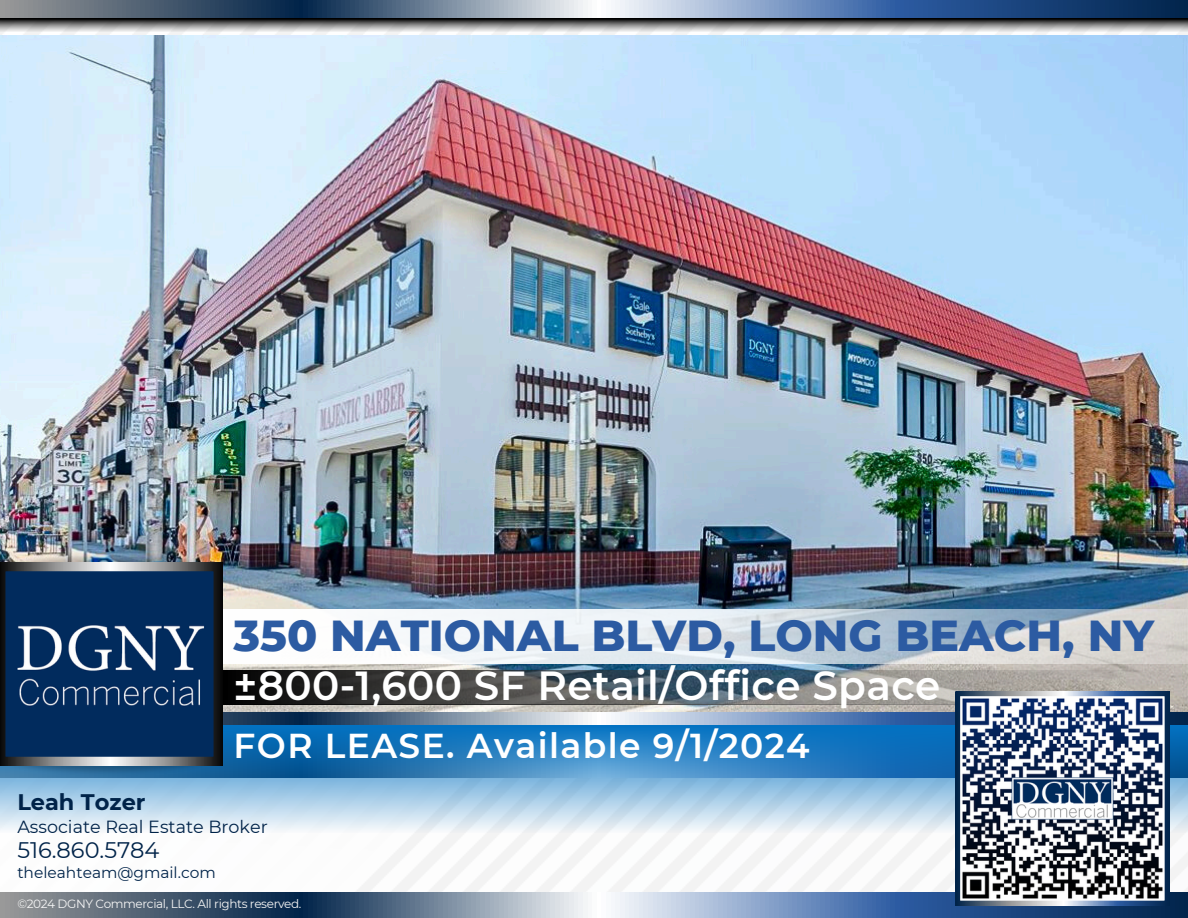
<style>
.page{position:relative;width:1188px;height:918px;background:#fff}
.page>*{position:absolute;margin:0;border:0;box-sizing:border-box;transform-origin:0 0}
.t1{font:800 44.25px "Montserrat";color:#2c5ba2}
.t2{font:600 40.5px "Montserrat";letter-spacing:.01em;color:#fff}
.t3{font:600 34.5px "Montserrat";letter-spacing:.04em;color:#fff}
.t4{font:22.5px "Montserrat";color:#002349}
.t5{font:700 22.5px "Montserrat";color:#002349}
.t6{font:17.55px "Montserrat";color:#002349}
.t7{font:15.45px "Montserrat";color:#002349}
.t8{font:12px "Montserrat";letter-spacing:-.03em;color:#f6f6f6}
</style>
<div class="page">
<img style="left:0;top:32px;width:1188px;height:860px">
<svg style="left:0;top:0;width:1188px;height:19px;background:#59718f"></svg>
<img style="left:0;top:36px;width:1188px;height:676px">
<svg style="left:0;top:725px;width:1188px;height:108px;background:#75acd6"></svg>
<svg style="left:223px;top:609px;width:965px;height:55px"></svg>
<svg style="left:0;top:892px;width:1188px;height:26px;background:#667d9b"></svg>
<svg style="left:223px;top:670px;width:965px;height:35px;background:#606465"></svg>
<img style="left:0;top:542px;width:222px;height:20px">
<img style="left:0;top:766px;width:222px;height:21px">
<svg style="left:0;top:562px;width:223px;height:204px;background:#1e3e66"></svg>
<svg style="left:0;top:19px;width:1188px;height:13px;background:#8b8b8b"></svg>
<svg style="left:956px;top:692px;width:213px;height:213px"></svg>
<h1 class="t1" style="left:234px;top:608px;width:922px">350 NATIONAL BLVD, LONG BEACH, NY</h1>
<h2 class="t2" style="left:234px;top:661px;width:708px">±800-1,600 SF Retail/Office Space</h2>
<p class="t3" style="left:234px;top:725px;width:578px">FOR LEASE. Available 9/1/2024</p>
<p class="t5" style="left:17px;top:788px;width:130px">Leah Tozer</p>
<p class="t6" style="left:17px;top:816px;width:252px">Associate Real Estate Broker</p>
<p class="t4" style="left:17px;top:836px;width:144px">516.860.5784</p>
<p class="t7" style="left:17px;top:863px;width:200px">theleahteam@gmail.com</p>
<p class="t8" style="left:17px;top:897px;width:286px">©2024 DGNY Commercial, LLC. All rights reserved.</p>
</div>
